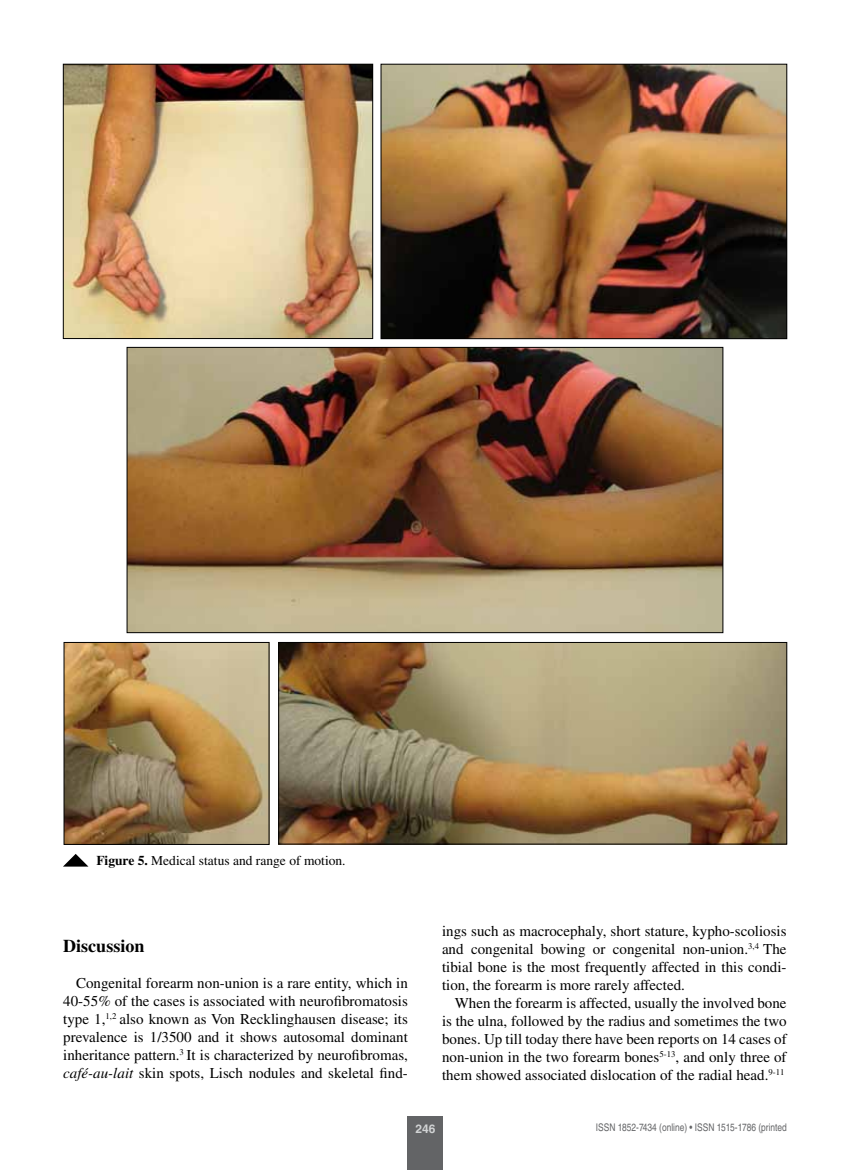
<style>
.page{position:relative;width:851px;height:1170px;background:#fff}
.page>*{position:absolute;margin:0;border:0;box-sizing:border-box;transform-origin:0 0}
.t1{font:700 18px "Times LT Std";color:#000}
.t2{font:15px/18px "Times LT Std";color:#000;text-align:justify}
.t3{font:13.5px "Times LT Std";color:#000}
.t4{font:700 12px "Helvetica LT Std";color:#d1d3d4}
.t5{font:10.5px "Helvetica LT Std";color:#636466;scale:.8 1}
.s1{font-weight:700}
.s2{font-style:italic}
</style>
<div class="page">
<div style="left:407px;top:1116px;width:36px;height:53px;background:#636466"></div>
<img style="left:65px;top:66px;width:306px;height:271px">
<div style="left:63px;top:64px;width:310px;height:275px;border:1px solid #000"></div>
<img style="left:382px;top:66px;width:403px;height:271px">
<div style="left:380px;top:64px;width:407px;height:275px;border:1px solid #000"></div>
<img style="left:129px;top:349px;width:592px;height:282px">
<div style="left:127px;top:347px;width:596px;height:286px;border:1px solid #000"></div>
<img style="left:66px;top:644px;width:201px;height:198px">
<div style="left:64px;top:642px;width:205px;height:202px;border:1px solid #000"></div>
<img style="left:280px;top:644px;width:505px;height:198px">
<div style="left:278px;top:642px;width:509px;height:202px;border:1px solid #000"></div>
<svg style="left:63px;top:854px;width:25px;height:12px"></svg>
<p class="t3" style="left:96px;top:853px;width:251px"><span class="s1">Figure 5.</span> Medical status and range of motion.</p>
<p class="t1" style="left:63px;top:934px;width:83px">Discussion</p>
<p class="t2" style="left:63px;top:973px;width:346px;text-indent:13px">Congenital forearm non-union is a rare entity, which in 40-55% of the cases is associated with neurofibromatosis type 1,<sup>1,2</sup> also known as Von Recklinghausen disease; its prevalence is 1/3500 and it shows autosomal dominant inheritance pattern.<sup>3</sup> It is characterized by neurofibromas, <span class="s2">café-au-lait</span> skin spots, Lisch nodules and skeletal find-</p>
<p class="t2" style="left:442px;top:921px;width:346px">ings such as macrocephaly, short stature, kypho-scoliosis and congenital bowing or congenital non-union.<sup>3,4</sup> The tibial bone is the most frequently affected in this condi&shy;tion, the forearm is more rarely affected.</p>
<p class="t2" style="left:442px;top:993px;width:346px;text-indent:13px">When the forearm is affected, usually the involved bone is the ulna, followed by the radius and sometimes the two bones. Up till today there have been reports on 14 cases of non-union in the two forearm bones<sup>5-13</sup>, and only three of them showed associated dislocation of the radial head.<sup>9-11</sup></p>
<p class="t4" style="left:415px;top:1121px;width:22px">246</p>
<p class="t5" style="left:595px;top:1121px;width:240px">ISSN 1852-7434 (online) • ISSN 1515-1786 (printed</p>
</div>
